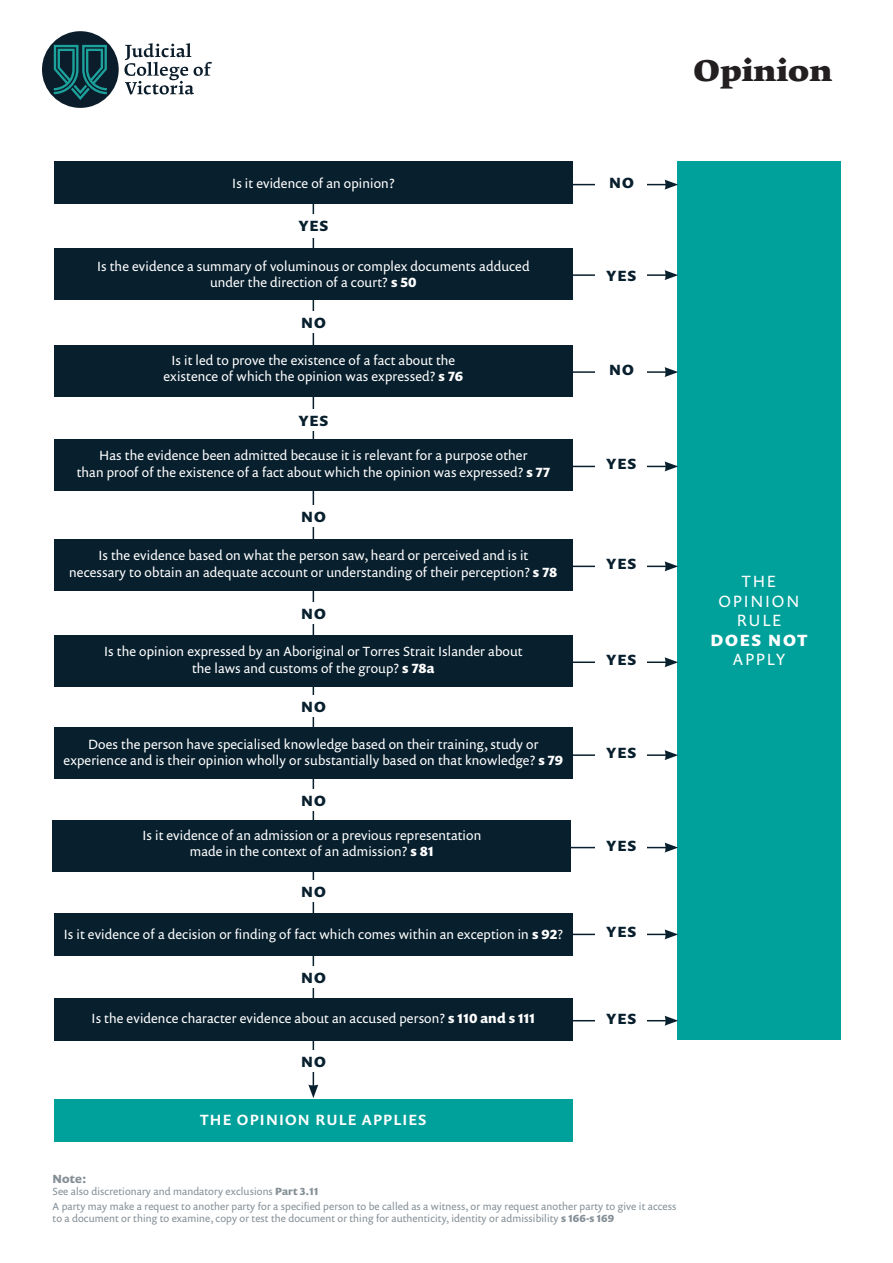
<style>
.page{position:relative;width:893px;height:1263px;background:#fff}
.page>*{position:absolute;margin:0;border:0;box-sizing:border-box;transform-origin:0 0}
.t1{font:900 30px "Krete";color:#231f20}
.t2{font:16.5px/19.5px "Prenton RP Pro";letter-spacing:.11em;color:#fff;text-align:center}
.t3{font:700 15px "Prenton RP Pro";letter-spacing:.08em;color:#081f2d}
.t4{font:500 15px "Prenton RP Pro";letter-spacing:.08em;color:#fff}
.t5{font:13.5px/16.5px "Prenton RP Pro";letter-spacing:.01em;color:#fff;text-align:center}
.t6{font:700 12px "Prenton RP Pro";color:#848f96}
.t7{font:10.5px/12px "Prenton RP Pro";letter-spacing:.01em;color:#848f96}
.s1{font-weight:700}
</style>
<div class="page">
<div style="left:677px;top:161px;width:163px;height:879px;background:#00a19b"></div>
<hr style="left:313px;top:166px;width:1px;height:921px;background:#081f2d">
<svg style="left:308px;top:1084px;width:10px;height:14px"></svg>
<hr style="left:567px;top:184px;width:100px;height:1px;background:#081f2d">
<svg style="left:665px;top:180px;width:13px;height:10px"></svg>
<hr style="left:567px;top:371px;width:100px;height:2px;background:#081f2d">
<svg style="left:665px;top:367px;width:13px;height:10px"></svg>
<hr style="left:567px;top:274px;width:100px;height:2px;background:#081f2d">
<svg style="left:665px;top:270px;width:13px;height:10px"></svg>
<hr style="left:567px;top:466px;width:100px;height:1px;background:#081f2d">
<svg style="left:665px;top:461px;width:13px;height:10px"></svg>
<hr style="left:567px;top:566px;width:100px;height:1px;background:#081f2d">
<svg style="left:665px;top:561px;width:13px;height:10px"></svg>
<hr style="left:567px;top:661px;width:100px;height:2px;background:#081f2d">
<svg style="left:665px;top:657px;width:13px;height:10px"></svg>
<hr style="left:567px;top:754px;width:100px;height:2px;background:#081f2d">
<svg style="left:665px;top:750px;width:13px;height:10px"></svg>
<hr style="left:567px;top:847px;width:100px;height:1px;background:#081f2d">
<svg style="left:665px;top:843px;width:13px;height:9px"></svg>
<hr style="left:567px;top:934px;width:100px;height:1px;background:#081f2d">
<svg style="left:665px;top:929px;width:13px;height:10px"></svg>
<hr style="left:567px;top:1020px;width:100px;height:1px;background:#081f2d">
<svg style="left:665px;top:1016px;width:13px;height:10px"></svg>
<div style="left:42px;top:31px;width:77px;height:77px;background:#0b1d2a;border-radius:50%"></div>
<svg style="left:54px;top:45px;width:53px;height:55px"></svg>
<svg style="left:124px;top:43px;width:88px;height:52px"></svg>
<div style="left:54px;top:161px;width:519px;height:43px;background:#081f2d"></div>
<div style="left:54px;top:248px;width:519px;height:51px;background:#081f2d"></div>
<div style="left:54px;top:345px;width:519px;height:51px;background:#081f2d"></div>
<div style="left:54px;top:439px;width:519px;height:51px;background:#081f2d"></div>
<div style="left:54px;top:540px;width:519px;height:51px;background:#081f2d"></div>
<div style="left:54px;top:635px;width:519px;height:51px;background:#081f2d"></div>
<div style="left:54px;top:728px;width:519px;height:51px;background:#081f2d"></div>
<div style="left:53px;top:821px;width:518px;height:51px;background:#081f2d"></div>
<div style="left:54px;top:914px;width:519px;height:42px;background:#081f2d"></div>
<div style="left:54px;top:998px;width:519px;height:42px;background:#081f2d"></div>
<div style="left:54px;top:1099px;width:519px;height:43px;background:#00a19b"></div>
<div style="left:288px;top:214px;width:51px;height:23px;background:#fff"></div>
<div style="left:596px;top:171px;width:51px;height:21px;background:#fff"></div>
<div style="left:596px;top:359px;width:51px;height:21px;background:#fff"></div>
<div style="left:596px;top:265px;width:51px;height:21px;background:#fff"></div>
<div style="left:596px;top:453px;width:51px;height:21px;background:#fff"></div>
<div style="left:596px;top:553px;width:51px;height:21px;background:#fff"></div>
<div style="left:596px;top:649px;width:51px;height:21px;background:#fff"></div>
<div style="left:596px;top:742px;width:51px;height:21px;background:#fff"></div>
<div style="left:596px;top:834px;width:51px;height:21px;background:#fff"></div>
<div style="left:596px;top:921px;width:51px;height:21px;background:#fff"></div>
<div style="left:596px;top:1007px;width:51px;height:21px;background:#fff"></div>
<div style="left:288px;top:311px;width:51px;height:22px;background:#fff"></div>
<div style="left:288px;top:410px;width:51px;height:21px;background:#fff"></div>
<div style="left:288px;top:506px;width:51px;height:21px;background:#fff"></div>
<div style="left:288px;top:602px;width:51px;height:21px;background:#fff"></div>
<div style="left:288px;top:696px;width:51px;height:21px;background:#fff"></div>
<div style="left:288px;top:789px;width:51px;height:21px;background:#fff"></div>
<div style="left:288px;top:881px;width:51px;height:21px;background:#fff"></div>
<div style="left:288px;top:966px;width:51px;height:21px;background:#fff"></div>
<div style="left:288px;top:1051px;width:51px;height:21px;background:#fff"></div>
<p class="t1" style="left:694px;top:51px;width:140px">Opinion</p>
<p class="t5" style="left:232px;top:175px;width:164px">Is it evidence of an opinion?</p>
<p class="t3" style="left:299px;top:215px;width:31px">YES</p>
<p class="t5" style="left:97px;top:258px;width:434px">Is the evidence a summary of voluminous or complex documents adduced under the direction of a court? <span class="s1">s 50</span></p>
<p class="t3" style="left:301px;top:312px;width:26px">NO</p>
<p class="t5" style="left:164px;top:351px;width:301px">Is it led to prove the existence of a fact about the existence of which the opinion was expressed? <span class="s1">s 76</span></p>
<p class="t3" style="left:299px;top:411px;width:31px">YES</p>
<p class="t5" style="left:77px;top:447px;width:475px">Has the evidence been admitted because it is relevant for a purpose other<br>than proof of the existence of a fact about which the opinion was expressed? <span class="s1">s 77</span></p>
<p class="t3" style="left:301px;top:507px;width:26px">NO</p>
<p class="t5" style="left:69px;top:547px;width:490px">Is the evidence based on what the person saw, heard or perceived and is it necessary to obtain an adequate account or understanding of their perception? <span class="s1">s 78</span></p>
<p class="t3" style="left:301px;top:603px;width:26px">NO</p>
<p class="t5" style="left:104px;top:643px;width:420px">Is the opinion expressed by an Aboriginal or Torres Strait Islander about the laws and customs of the group? <span class="s1">s 78a</span></p>
<p class="t3" style="left:301px;top:697px;width:26px">NO</p>
<p class="t5" style="left:64px;top:735px;width:501px">Does the person have specialised knowledge based on their training, study or experience and is their opinion wholly or substantially based on that knowledge? <span class="s1">s 79</span></p>
<p class="t3" style="left:301px;top:790px;width:26px">NO</p>
<p class="t5" style="left:142px;top:827px;width:340px">Is it evidence of an admission or a previous representation made in the context of an admission? <span class="s1">s 81</span></p>
<p class="t3" style="left:301px;top:882px;width:26px">NO</p>
<p class="t5" style="left:64px;top:926px;width:501px">Is it evidence of a decision or finding of fact which comes within an exception in <span class="s1">s 92</span>?</p>
<p class="t3" style="left:301px;top:967px;width:26px">NO</p>
<p class="t5" style="left:92px;top:1010px;width:445px">Is the evidence character evidence about an accused person? <span class="s1">s 110 and s 111</span></p>
<p class="t3" style="left:301px;top:1052px;width:26px">NO</p>
<p class="t4" style="left:200px;top:1110px;width:228px">THE OPINION RULE APPLIES</p>
<p class="t3" style="left:609px;top:172px;width:26px">NO</p>
<p class="t3" style="left:606px;top:266px;width:31px">YES</p>
<p class="t3" style="left:609px;top:360px;width:26px">NO</p>
<p class="t3" style="left:606px;top:454px;width:31px">YES</p>
<p class="t3" style="left:606px;top:554px;width:31px">YES</p>
<p class="t3" style="left:606px;top:650px;width:31px">YES</p>
<p class="t3" style="left:606px;top:743px;width:31px">YES</p>
<p class="t3" style="left:606px;top:835px;width:31px">YES</p>
<p class="t3" style="left:606px;top:922px;width:31px">YES</p>
<p class="t3" style="left:606px;top:1008px;width:31px">YES</p>
<p class="t6" style="left:53px;top:1170px;width:35px">Note:</p>
<p class="t7" style="left:53px;top:1185px;width:267px">See also discretionary and mandatory exclusions <span class="s1">Part 3.11</span></p>
<p class="t7" style="left:53px;top:1200px;width:625px">A party may make a request to another party for a specified person to be called as a witness, or may request another party to give it access to a document or thing to examine, copy or test the document or thing for authenticity, identity or admissibility <span class="s1">s 166-s 169</span></p>
<p class="t2" style="left:710px;top:572px;width:99px">THE<br>OPINION<br>RULE<br><span class="s1">DOES NOT<br></span>APPLY</p>
</div>
